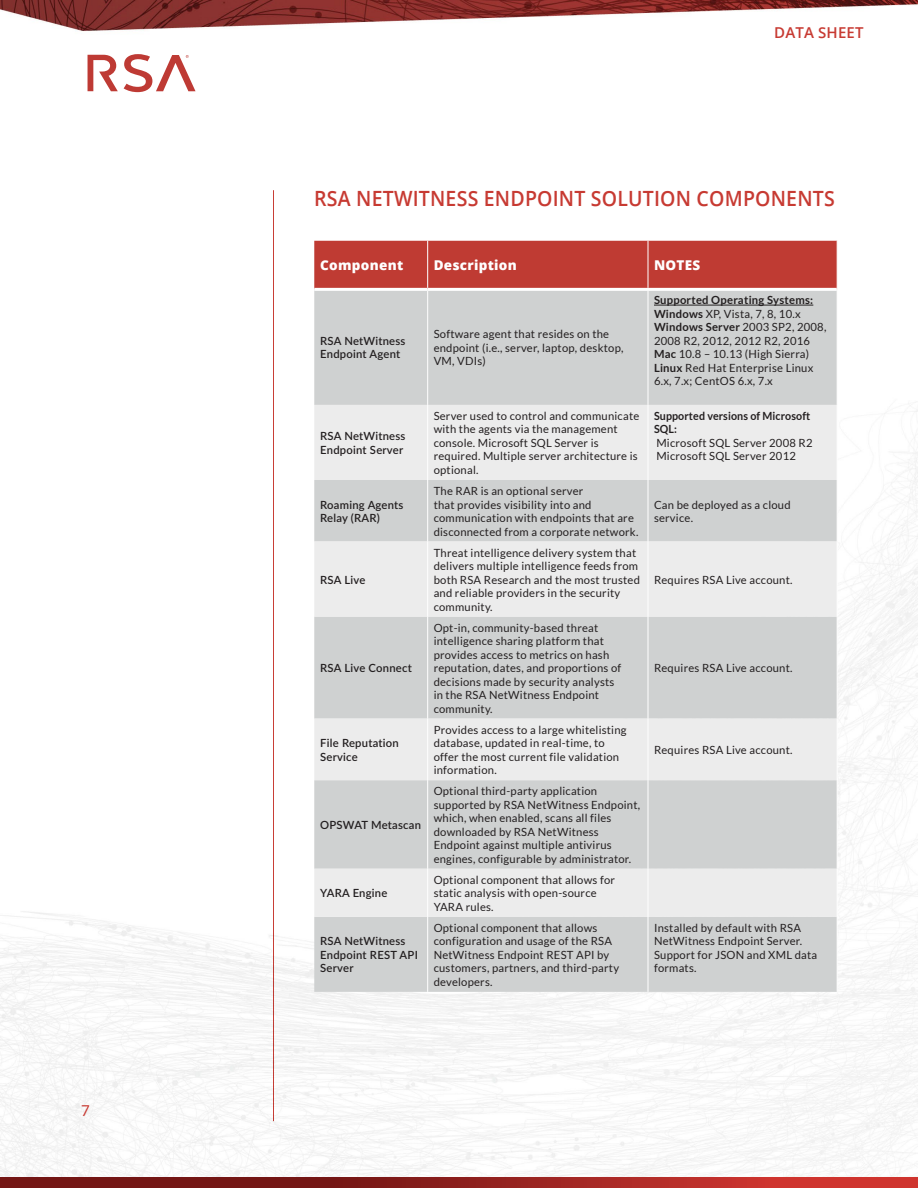
<style>
.page{position:relative;width:918px;height:1188px;background:#fff}
.page>*{position:absolute;margin:0;border:0;box-sizing:border-box;transform-origin:0 0}
.Body_Red_Subhead{font:600 21px "Open Sans";letter-spacing:.01em;color:#c73a32;scale:.93 1}
.t1{font:600 15px "Open Sans";letter-spacing:.01em;color:#c73a32}
.t2{font:15px "Lato";color:#c73a32}
.t3{font:800 13.5px "Open Sans";letter-spacing:.02em;color:#fff}
.t4{font:11.25px/13.5px "Lato";letter-spacing:.02em;color:#231f20}
.t5{font:600 11.25px/13.5px "Lato";letter-spacing:.02em;color:#231f20}
.s1{font-weight:700}
</style>
<div class="page">
<img style="left:0;top:0;width:918px;height:1178px">
<svg style="left:0;top:1178px;width:918px;height:10px;background:#97221e"></svg>
<svg style="left:88px;top:54px;width:108px;height:38px"></svg>
<hr style="left:273px;top:190px;width:1px;height:931px;background:#c73a32">
<div style="left:314px;top:241px;width:523px;height:47px;background:#bf3b33"></div>
<div style="left:314px;top:291px;width:523px;height:701px;background:#cfd1d1"></div>
<svg style="left:314px;top:405px;width:523px;height:512px;background:#dddede"></svg>
<hr style="left:427px;top:291px;width:1px;height:114px;background:#fff">
<hr style="left:648px;top:291px;width:1px;height:114px;background:#fff">
<hr style="left:837px;top:289px;width:1px;height:116px;background:#fff">
<hr style="left:427px;top:480px;width:1px;height:62px;background:#fff">
<hr style="left:648px;top:480px;width:1px;height:62px;background:#fff">
<hr style="left:837px;top:480px;width:1px;height:62px;background:#fff">
<hr style="left:427px;top:542px;width:1px;height:75px;background:#fff">
<hr style="left:648px;top:542px;width:1px;height:75px;background:#fff">
<hr style="left:837px;top:542px;width:1px;height:75px;background:#fff">
<hr style="left:427px;top:719px;width:1px;height:61px;background:#fff">
<hr style="left:648px;top:719px;width:1px;height:61px;background:#fff">
<hr style="left:837px;top:719px;width:1px;height:61px;background:#fff">
<hr style="left:427px;top:869px;width:1px;height:48px;background:#fff">
<hr style="left:648px;top:869px;width:1px;height:48px;background:#fff">
<hr style="left:837px;top:869px;width:1px;height:48px;background:#fff">
<hr style="left:427px;top:241px;width:1px;height:47px;background:#fff">
<hr style="left:648px;top:241px;width:1px;height:47px;background:#fff">
<hr style="left:837px;top:241px;width:1px;height:48px;background:#fff">
<hr style="left:314px;top:288px;width:114px;height:3px;background:#fff">
<hr style="left:428px;top:288px;width:220px;height:3px;background:#fff">
<hr style="left:648px;top:288px;width:189px;height:3px;background:#fff">
<hr style="left:427px;top:405px;width:1px;height:75px;background:#fff">
<hr style="left:427px;top:617px;width:1px;height:102px;background:#fff">
<hr style="left:648px;top:405px;width:1px;height:75px;background:#fff">
<hr style="left:837px;top:405px;width:1px;height:75px;background:#fff">
<hr style="left:648px;top:617px;width:1px;height:102px;background:#fff">
<hr style="left:837px;top:617px;width:1px;height:102px;background:#fff">
<hr style="left:427px;top:780px;width:1px;height:89px;background:#fff">
<hr style="left:648px;top:780px;width:1px;height:89px;background:#fff">
<hr style="left:837px;top:780px;width:1px;height:89px;background:#fff">
<hr style="left:427px;top:917px;width:1px;height:75px;background:#fff">
<hr style="left:648px;top:917px;width:1px;height:75px;background:#fff">
<hr style="left:837px;top:917px;width:1px;height:75px;background:#fff">
<hr style="left:654px;top:305px;width:159px;height:1px;background:#231f20">
<h2 class="t2" style="left:81px;top:1103px;width:10px">7</h2>
<h2 class="t1" style="left:774px;top:22px;width:91px">DATA SHEET</h2>
<p class="Body_Red_Subhead" style="left:314px;top:184px;width:561px">RSA NETWITNESS ENDPOINT SOLUTION COMPONENTS</p>
<p class="t3" style="left:320px;top:255px;width:84px">Component</p>
<p class="t3" style="left:434px;top:255px;width:85px">Description</p>
<p class="t3" style="left:654px;top:255px;width:48px">NOTES</p>
<p class="t5" style="left:320px;top:334px;width:87px">RSA NetWitness<br>Endpoint Agent</p>
<p class="t4" style="left:434px;top:327px;width:191px">Software agent that resides on the endpoint (i.e., server, laptop, desktop,<br>VM, VDIs)</p>
<p class="t4" style="left:654px;top:294px;width:174px"><span class="s1">Supported Operating Systems:<br>Windows</span> XP, Vista, 7, 8, 10.x<br><span class="s1">Windows Server</span> 2003 SP2, 2008,<br>2008 R2, 2012, 2012 R2, 2016<br><span class="s1">Mac</span> 10.8 – 10.13 (High Sierra)<br><span class="s1">Linux</span> Red Hat Enterprise Linux<br>6.x, 7.x; CentOS 6.x, 7.x</p>
<p class="t5" style="left:320px;top:429px;width:87px">RSA NetWitness<br>Endpoint Server</p>
<p class="t5" style="left:320px;top:497px;width:85px">Roaming Agents<br>Relay (RAR)</p>
<p class="t5" style="left:320px;top:572px;width:47px">RSA Live</p>
<p class="t5" style="left:320px;top:661px;width:93px">RSA Live Connect</p>
<p class="t5" style="left:320px;top:736px;width:80px">File Reputation<br>Service</p>
<p class="t5" style="left:320px;top:818px;width:102px">OPSWAT Metascan</p>
<p class="t5" style="left:320px;top:886px;width:69px">YARA Engine</p>
<p class="t5" style="left:320px;top:934px;width:99px">RSA NetWitness<br>Endpoint REST API<br>Server</p>
<p class="t4" style="left:434px;top:409px;width:207px">Server used to control and communicate with the agents via the management console. Microsoft SQL Server is required. Multiple server architecture is optional.</p>
<p class="t4" style="left:654px;top:409px;width:160px"><span class="s1">Supported versions of Microsoft<br>SQL:<br></span>Microsoft SQL Server 2008 R2<br>Microsoft SQL Server 2012</p>
<p class="t4" style="left:434px;top:484px;width:206px">The RAR is an optional server<br>that provides visibility into and communication with endpoints that are disconnected from a corporate network.</p>
<p class="t4" style="left:434px;top:546px;width:208px">Threat intelligence delivery system that delivers multiple intelligence feeds from both RSA Research and the most trusted and reliable providers in the security community.</p>
<p class="t4" style="left:434px;top:621px;width:189px">Opt-in, community-based threat intelligence sharing platform that provides access to metrics on hash reputation, dates, and proportions of decisions made by security analysts in the RSA NetWitness Endpoint community.</p>
<p class="t4" style="left:434px;top:723px;width:194px">Provides access to a large whitelisting database, updated in real-time, to offer the most current file validation information.</p>
<p class="t4" style="left:434px;top:784px;width:208px">Optional third-party application supported by RSA NetWitness Endpoint, which, when enabled, scans all files downloaded by RSA NetWitness Endpoint against multiple antivirus engines, configurable by administrator.</p>
<p class="t4" style="left:434px;top:873px;width:183px">Optional component that allows for static analysis with open-source<br>YARA rules.</p>
<p class="t4" style="left:654px;top:498px;width:138px">Can be deployed as a cloud service.</p>
<p class="t4" style="left:654px;top:573px;width:140px">Requires RSA Live account.</p>
<p class="t4" style="left:654px;top:661px;width:140px">Requires RSA Live account.</p>
<p class="t4" style="left:654px;top:743px;width:140px">Requires RSA Live account.</p>
<p class="t4" style="left:434px;top:921px;width:187px">Optional component that allows configuration and usage of the RSA<br>NetWitness Endpoint REST API by customers, partners, and third-party developers.</p>
<p class="t4" style="left:654px;top:921px;width:165px">Installed by default with RSA<br>NetWitness Endpoint Server.<br>Support for JSON and XML data formats.</p>
</div>
